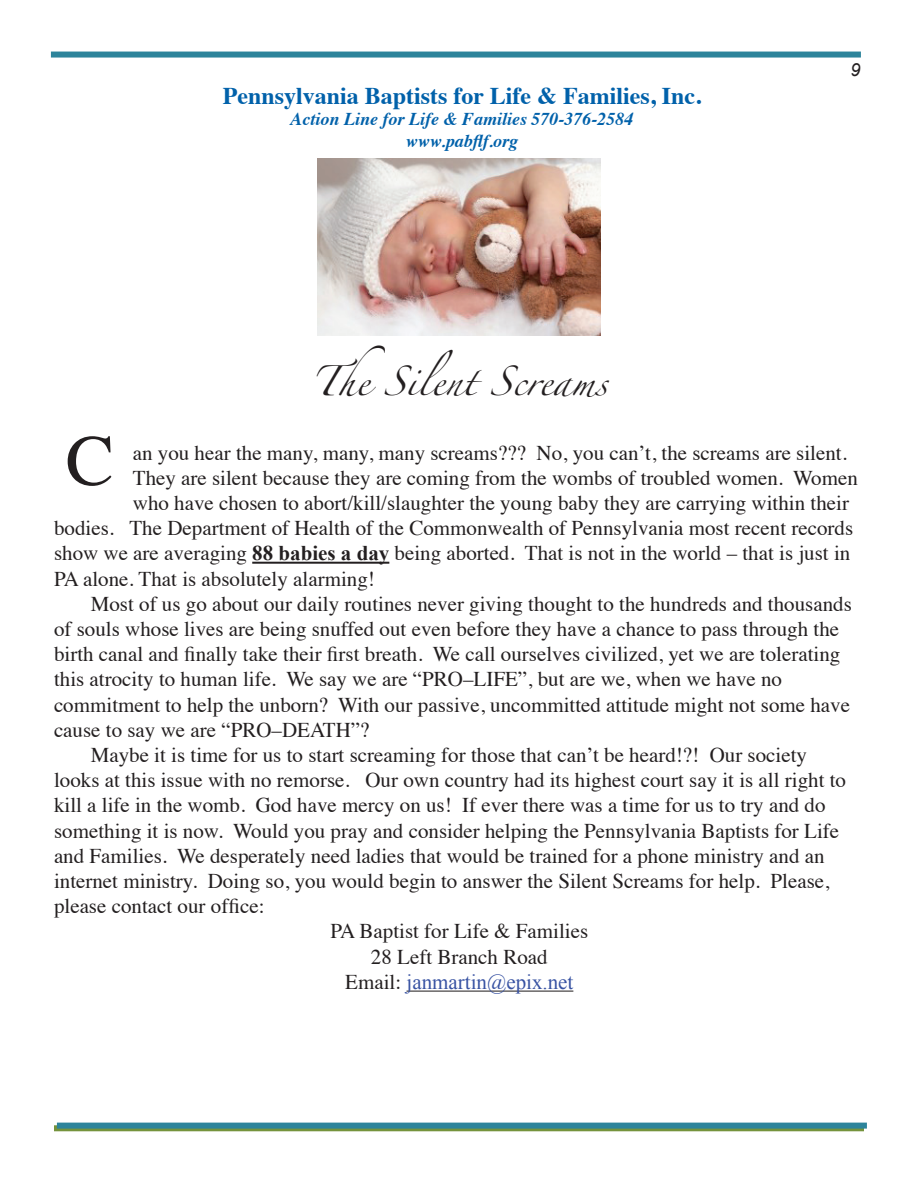
<style>
.page{position:relative;width:918px;height:1188px;background:#fff}
.page>*{position:absolute;margin:0;border:0;box-sizing:border-box;transform-origin:0 0}
.t1{font:72px "Times";color:#231f20}
.t2{font:27px "Zapfino";color:#231f20}
.t3{font:700 24px "Times";color:#0161aa}
.t4{font:21px "Times";color:#231f20}
.t5{font:21px "Times New Roman";color:#3853a3}
.t6{font:italic 700 18px/21.6px "Times";color:#0161aa;text-align:center}
.t7{font:italic 18px "Arial";color:#231f20}
.s1{font-family:"Times New Roman";font-weight:700}
.s2{font-family:"Times";color:#231f20}
</style>
<div class="page">
<div style="left:54px;top:1125px;width:810px;height:6px;background:#75933c"></div>
<div style="left:57px;top:1123px;width:810px;height:6px;background:#2d849b"></div>
<div style="left:51px;top:52px;width:810px;height:6px;background:#2d849b"></div>
<img style="left:317px;top:159px;width:284px;height:176px">
<hr style="left:252px;top:562px;width:137px;height:2px;background:#231f20">
<hr style="left:407px;top:991px;width:166px;height:1px;background:#231f20">
<p class="t3" style="left:223px;top:72px;width:480px">Pennsylvania Baptists for Life &amp; Families, Inc.</p>
<p class="t6" style="left:291px;top:107px;width:345px">Action Line for Life &amp; Families 570-376-2584 www.pabflf.org</p>
<p class="t2" style="left:311px;top:370px;width:298px">The Silent Screams</p>
<p class="t7" style="left:850px;top:58px;width:12px">9</p>
<h1 class="t1" style="left:66px;top:393px;width:50px">C</h1>
<p class="t4" style="left:133px;top:433px;width:716px">an you hear the many, many, many screams??? No, you can’t, the screams are silent.</p>
<p class="t4" style="left:133px;top:458px;width:727px">They are silent because they are coming from the wombs of troubled women. Women</p>
<p class="t4" style="left:133px;top:483px;width:718px">who have chosen to abort/kill/slaughter the young baby they are carrying within their</p>
<p class="t4" style="left:54px;top:509px;width:801px">bodies. The Department of Health of the Commonwealth of Pennsylvania most recent records</p>
<p class="t4" style="left:54px;top:534px;width:798px">show we are averaging <span class="s1">88 babies a day</span> being aborted. That is not in the world – that is just in</p>
<p class="t4" style="left:54px;top:559px;width:322px">PA alone. That is absolutely alarming!</p>
<p class="t4" style="left:91px;top:584px;width:763px">Most of us go about our daily routines never giving thought to the hundreds and thousands</p>
<p class="t4" style="left:54px;top:609px;width:787px">of souls whose lives are being snuffed out even before they have a chance to pass through the</p>
<p class="t4" style="left:54px;top:635px;width:788px">birth canal and finally take their first breath. We call ourselves civilized, yet we are tolerating</p>
<p class="t4" style="left:54px;top:660px;width:730px">this atrocity to human life. We say we are “PRO–LIFE”, but are we, when we have no</p>
<p class="t4" style="left:54px;top:685px;width:798px">commitment to help the unborn? With our passive, uncommitted attitude might not some have</p>
<p class="t4" style="left:54px;top:710px;width:317px">cause to say we are “PRO–DEATH”?</p>
<p class="t4" style="left:91px;top:735px;width:718px">Maybe it is time for us to start screaming for those that can’t be heard!?! Our society</p>
<p class="t4" style="left:54px;top:761px;width:794px">looks at this issue with no remorse. Our own country had its highest court say it is all right to</p>
<p class="t4" style="left:54px;top:786px;width:773px">kill a life in the womb. God have mercy on us! If ever there was a time for us to try and do</p>
<p class="t4" style="left:54px;top:811px;width:787px">something it is now. Would you pray and consider helping the Pennsylvania Baptists for Life</p>
<p class="t4" style="left:54px;top:836px;width:772px">and Families. We desperately need ladies that would be trained for a phone ministry and an</p>
<p class="t4" style="left:54px;top:861px;width:777px">internet ministry. Doing so, you would begin to answer the Silent Screams for help. Please,</p>
<p class="t4" style="left:54px;top:887px;width:212px">please contact our office:</p>
<p class="t4" style="left:331px;top:912px;width:259px">PA Baptist for Life &amp; Families</p>
<p class="t4" style="left:371px;top:937px;width:178px">28 Left Branch Road</p>
<p class="t5" style="left:345px;top:968px;width:230px"><span class="s2">Email:</span> janmartin@epix.net</p>
</div>
